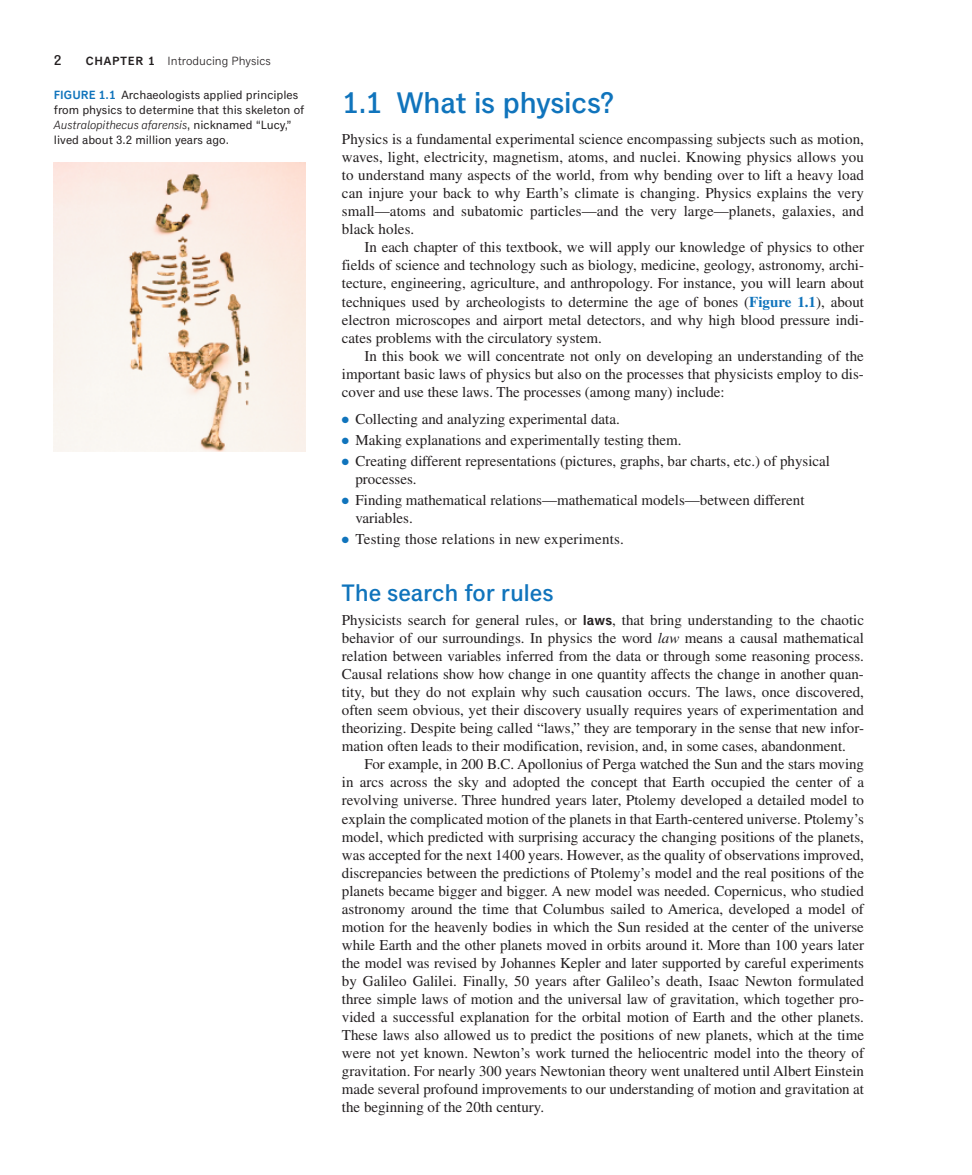
<style>
.page{position:relative;width:972px;height:1175px;background:#fff}
.page>*{position:absolute;margin:0;border:0;box-sizing:border-box;transform-origin:0 0}
.t1{font:500 30px "Classic Grotesque Pro";letter-spacing:-.015em;color:#1074bc}
.t2{font:500 24px "Classic Grotesque Pro";letter-spacing:-.01em;color:#1074bc}
.t3{font:15px/18px "Times LT Pro";color:#231f20}
.t4{font:500 14.25px "Classic Grotesque Pro";color:#231f20}
.t5{font:12px/15px "Classic Grotesque Pro";color:#231f20}
.t6{font:12px "Classic Grotesque Pro";color:#231f20}
.s1{font-weight:600}
.s2{font-weight:600;color:#1074bc}
.s3{font-style:italic}
.s4{font-weight:700;color:#1074bc}
.s5{color:#1074bc}
.s6{font-family:"Classic Grotesque Pro";font-weight:600;font-size:14.25px}
</style>
<div class="page">
<img style="left:54px;top:162px;width:252px;height:289px">
<p class="t4" style="left:54px;top:52px;width:9px">2</p>
<p class="t6" style="left:86px;top:54px;width:187px"><span class="s1">CHAPTER 1</span> Introducing Physics</p>
<p class="t5" style="left:54px;top:88px;width:252px"><span class="s2">FIGURE 1.1</span> Archaeologists applied principles from physics to determine that this skeleton of <span class="s3">Australopithecus afarensis</span>, nicknamed “Lucy,” lived about 3.2 million years ago.</p>
<p class="t1" style="left:342px;top:85px;width:274px">1.1 What is physics?</p>
<p class="t3" style="left:342px;top:130px;width:523px">Physics is a fundamental experimental science encompassing subjects such as motion,</p>
<p class="t3" style="left:342px;top:148px;width:523px">waves, light, electricity, magnetism, atoms, and nuclei. Knowing physics allows you</p>
<p class="t3" style="left:342px;top:166px;width:523px">to understand many aspects of the world, from why bending over to lift a heavy load</p>
<p class="t3" style="left:342px;top:184px;width:523px">can injure your back to why Earth’s climate is changing. Physics explains the very</p>
<p class="t3" style="left:342px;top:202px;width:524px">small—atoms and subatomic particles—and the very large—planets, galaxies, and</p>
<p class="t3" style="left:342px;top:220px;width:74px">black holes.</p>
<p class="t3" style="left:364px;top:238px;width:501px">In each chapter of this textbook, we will apply our knowledge of physics to other</p>
<p class="t3" style="left:342px;top:256px;width:523px">fields of science and technology such as biology, medicine, geology, astronomy, archi-</p>
<p class="t3" style="left:342px;top:274px;width:524px">tecture, engineering, agriculture, and anthropology. For instance, you will learn about</p>
<p class="t3" style="left:342px;top:292px;width:524px">techniques used by archeologists to determine the age of bones (<span class="s4">Figure 1.1</span>), about</p>
<p class="t3" style="left:342px;top:310px;width:523px">electron microscopes and airport metal detectors, and why high blood pressure indi-</p>
<p class="t3" style="left:342px;top:328px;width:261px">cates problems with the circulatory system.</p>
<p class="t3" style="left:364px;top:346px;width:501px">In this book we will concentrate not only on developing an understanding of the</p>
<p class="t3" style="left:342px;top:364px;width:523px">important basic laws of physics but also on the processes that physicists employ to dis-</p>
<p class="t3" style="left:342px;top:382px;width:384px">cover and use these laws. The processes (among many) include:</p>
<p class="t3" style="left:342px;top:409px;width:279px"><span class="s5">●</span> Collecting and analyzing experimental data.</p>
<p class="t3" style="left:342px;top:430px;width:341px"><span class="s5">●</span> Making explanations and experimentally testing them.</p>
<p class="t3" style="left:355px;top:451px;width:476px;text-indent:-14px"><span class="s5">●</span> Creating different representations (pictures, graphs, bar charts, etc.) of physical processes.</p>
<p class="t3" style="left:355px;top:490px;width:451px;text-indent:-14px"><span class="s5">●</span> Finding mathematical relations—mathematical models—between different variables.</p>
<p class="t3" style="left:342px;top:529px;width:283px"><span class="s5">●</span> Testing those relations in new experiments.</p>
<p class="t2" style="left:342px;top:579px;width:213px">The search for rules</p>
<p class="t3" style="left:342px;top:611px;width:524px">Physicists search for general rules, or <span class="s6">laws</span>, that bring understanding to the chaotic</p>
<p class="t3" style="left:342px;top:629px;width:524px">behavior of our surroundings. In physics the word <span class="s3">law</span> means a causal mathematical</p>
<p class="t3" style="left:342px;top:647px;width:523px">relation between variables inferred from the data or through some reasoning process.</p>
<p class="t3" style="left:342px;top:665px;width:523px">Causal relations show how change in one quantity affects the change in another quan-</p>
<p class="t3" style="left:342px;top:683px;width:524px">tity, but they do not explain why such causation occurs. The laws, once discovered,</p>
<p class="t3" style="left:342px;top:701px;width:524px">often seem obvious, yet their discovery usually requires years of experimentation and</p>
<p class="t3" style="left:342px;top:719px;width:523px">theorizing. Despite being called “laws,” they are temporary in the sense that new infor-</p>
<p class="t3" style="left:342px;top:737px;width:505px">mation often leads to their modification, revision, and, in some cases, abandonment.</p>
<p class="t3" style="left:364px;top:755px;width:501px">For example, in 200 B.C. Apollonius of Perga watched the Sun and the stars moving</p>
<p class="t3" style="left:342px;top:773px;width:524px">in arcs across the sky and adopted the concept that Earth occupied the center of a</p>
<p class="t3" style="left:342px;top:791px;width:523px">revolving universe. Three hundred years later, Ptolemy developed a detailed model to</p>
<p class="t3" style="left:342px;top:809px;width:523px">explain the complicated motion of the planets in that Earth-centered universe. Ptolemy’s</p>
<p class="t3" style="left:342px;top:827px;width:523px">model, which predicted with surprising accuracy the changing positions of the planets,</p>
<p class="t3" style="left:342px;top:845px;width:523px">was accepted for the next 1400 years. However, as the quality of observations improved,</p>
<p class="t3" style="left:342px;top:863px;width:524px">discrepancies between the predictions of Ptolemy’s model and the real positions of the</p>
<p class="t3" style="left:342px;top:881px;width:523px">planets became bigger and bigger. A new model was needed. Copernicus, who studied</p>
<p class="t3" style="left:342px;top:899px;width:523px">astronomy around the time that Columbus sailed to America, developed a model of</p>
<p class="t3" style="left:342px;top:917px;width:523px">motion for the heavenly bodies in which the Sun resided at the center of the universe</p>
<p class="t3" style="left:342px;top:935px;width:524px">while Earth and the other planets moved in orbits around it. More than 100 years later</p>
<p class="t3" style="left:342px;top:953px;width:524px">the model was revised by Johannes Kepler and later supported by careful experiments</p>
<p class="t3" style="left:342px;top:971px;width:523px">by Galileo Galilei. Finally, 50 years after Galileo’s death, Isaac Newton formulated</p>
<p class="t3" style="left:342px;top:989px;width:523px">three simple laws of motion and the universal law of gravitation, which together pro-</p>
<p class="t3" style="left:342px;top:1007px;width:524px">vided a successful explanation for the orbital motion of Earth and the other planets.</p>
<p class="t3" style="left:342px;top:1025px;width:524px">These laws also allowed us to predict the positions of new planets, which at the time</p>
<p class="t3" style="left:342px;top:1043px;width:524px">were not yet known. Newton’s work turned the heliocentric model into the theory of</p>
<p class="t3" style="left:342px;top:1061px;width:523px">gravitation. For nearly 300 years Newtonian theory went unaltered until Albert Einstein</p>
<p class="t3" style="left:342px;top:1079px;width:523px">made several profound improvements to our understanding of motion and gravitation at</p>
<p class="t3" style="left:342px;top:1097px;width:204px">the beginning of the 20th century.</p>
</div>
